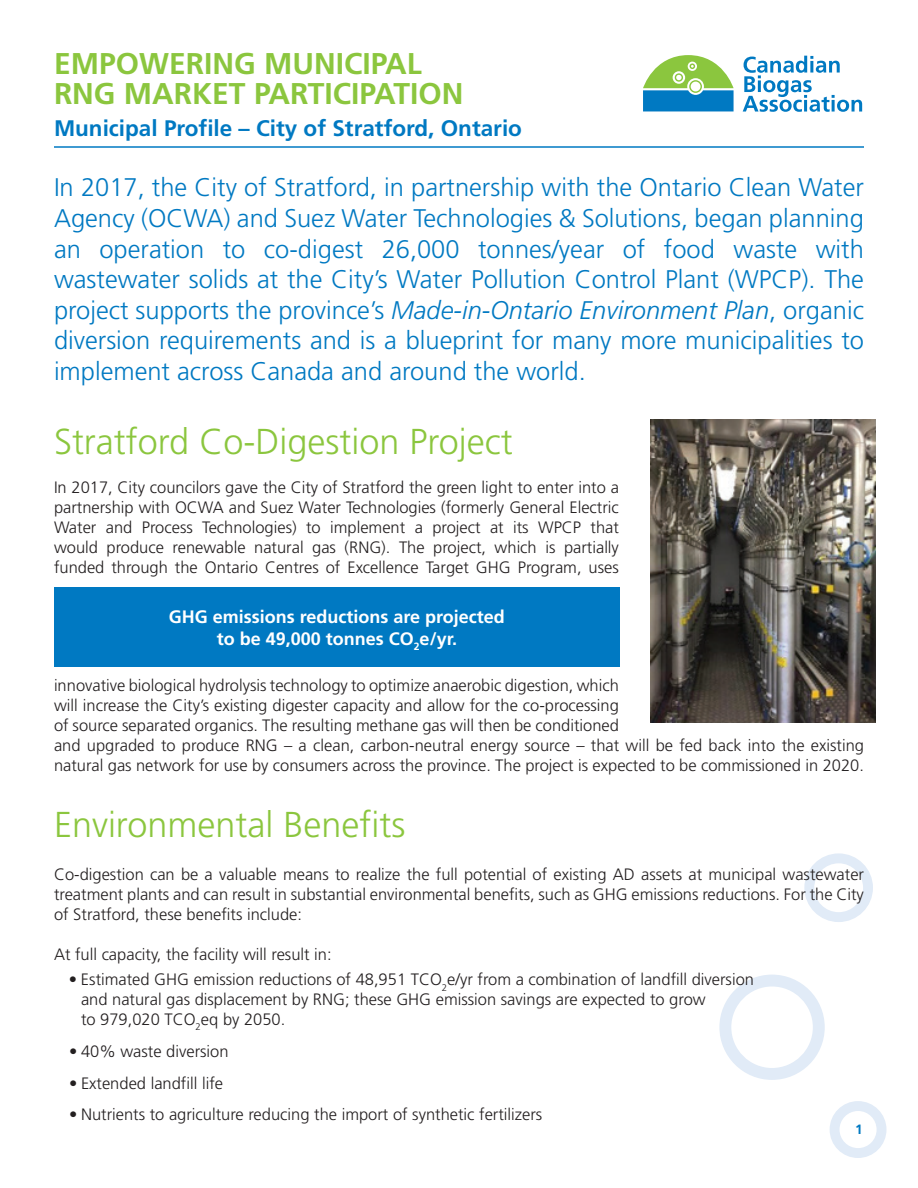
<style>
.page{position:relative;width:918px;height:1188px;background:#fff}
.page>*{position:absolute;margin:0;border:0;box-sizing:border-box;transform-origin:0 0}
.t1{font:300 36px "Frutiger";color:#8bc63e}
.t2{font:700 30px/30px "Frutiger";color:#8bc63e}
.t3{font:300 25.5px/30.6px "Frutiger";color:#0079c2;text-align:justify}
.t4{font:700 22.5px "Frutiger";color:#0079c2}
.t5{font:700 18px/21.6px "Frutiger";color:#fff;text-align:center}
.t6{font:300 16.5px/19.8px "Frutiger";color:#231f20;text-align:justify}
.t7{font:700 13.5px "Frutiger";color:#0079c2}
.s1{font-style:italic}
</style>
<div class="page">
<svg style="left:830px;top:1101px;width:56px;height:57px"></svg>
<svg style="left:719px;top:975px;width:106px;height:105px"></svg>
<svg style="left:804px;top:853px;width:69px;height:69px"></svg>
<svg style="left:643px;top:55px;width:91px;height:56px"></svg>
<svg style="left:743px;top:56px;width:119px;height:56px"></svg>
<hr style="left:54px;top:146px;width:810px;height:2px;background:#0079c2">
<img style="left:650px;top:420px;width:225px;height:302px">
<div style="left:54px;top:587px;width:566px;height:79px;background:#0079c2"></div>
<h2 class="t2" style="left:54px;top:49px;width:411px">EMPOWERING MUNICIPAL<br>RNG MARKET PARTICIPATION</h2>
<h3 class="t4" style="left:54px;top:115px;width:470px">Municipal Profile – City of Stratford, Ontario</h3>
<p class="t3" style="left:54px;top:172px;width:812px">In 2017, the City of Stratford, in partnership with the Ontario Clean Water Agency (OCWA) and Suez Water Technologies &amp; Solutions, began planning an operation to co-digest 26,000 tonnes/year of food waste with wastewater solids at the City’s Water Pollution Control Plant (WPCP). The project supports the province’s <span class="s1">Made-in-Ontario Environment Plan</span>, organic diversion requirements and is a blueprint for many more municipalities to implement across Canada and around the world.</p>
<h1 class="t1" style="left:54px;top:421px;width:460px">Stratford Co-Digestion Project</h1>
<p class="t6" style="left:54px;top:478px;width:566px">In 2017, City councilors gave the City of Stratford the green light to enter into a partnership with OCWA and Suez Water Technologies (formerly General Electric Water and Process Technologies) to implement a project at its WPCP that would produce renewable natural gas (RNG). The project, which is partially funded through the Ontario Centres of Excellence Target GHG Program, uses</p>
<p class="t5" style="left:169px;top:606px;width:338px">GHG emissions reductions are projected to be 49,000 tonnes CO<sub>2</sub>e/yr.</p>
<p class="t6" style="left:54px;top:676px;width:812px;text-align:left">innovative biological hydrolysis technology to optimize anaerobic digestion, which<br>will increase the City’s existing digester capacity and allow for the co-processing<br>of source separated organics. The resulting methane gas will then be conditioned<br>and upgraded to produce RNG – a clean, carbon-neutral energy source – that will be fed back into the existing natural gas network for use by consumers across the province. The project is expected to be commissioned in 2020.</p>
<h1 class="t1" style="left:54px;top:804px;width:353px">Environmental Benefits</h1>
<p class="t6" style="left:54px;top:865px;width:812px">Co-digestion can be a valuable means to realize the full potential of existing AD assets at municipal wastewater treatment plants and can result in substantial environmental benefits, such as GHG emissions reductions. For the City of Stratford, these benefits include:</p>
<p class="t6" style="left:54px;top:944px;width:279px">At full capacity, the facility will result in:</p>
<p class="t6" style="left:81px;top:970px;width:675px;text-align:left;text-indent:-12px">• Estimated GHG emission reductions of 48,951 TCO<sub>2</sub>e/yr from a combination of landfill diversion and natural gas displacement by RNG; these GHG emission savings are expected to grow<br>to 979,020 TCO<sub>2</sub>eq by 2050.</p>
<p class="t6" style="left:69px;top:1041px;width:161px">• 40% waste diversion</p>
<p class="t6" style="left:69px;top:1073px;width:156px">• Extended landfill life</p>
<p class="t6" style="left:69px;top:1105px;width:475px">• Nutrients to agriculture reducing the import of synthetic fertilizers</p>
<p class="t7" style="left:855px;top:1122px;width:9px">1</p>
</div>
